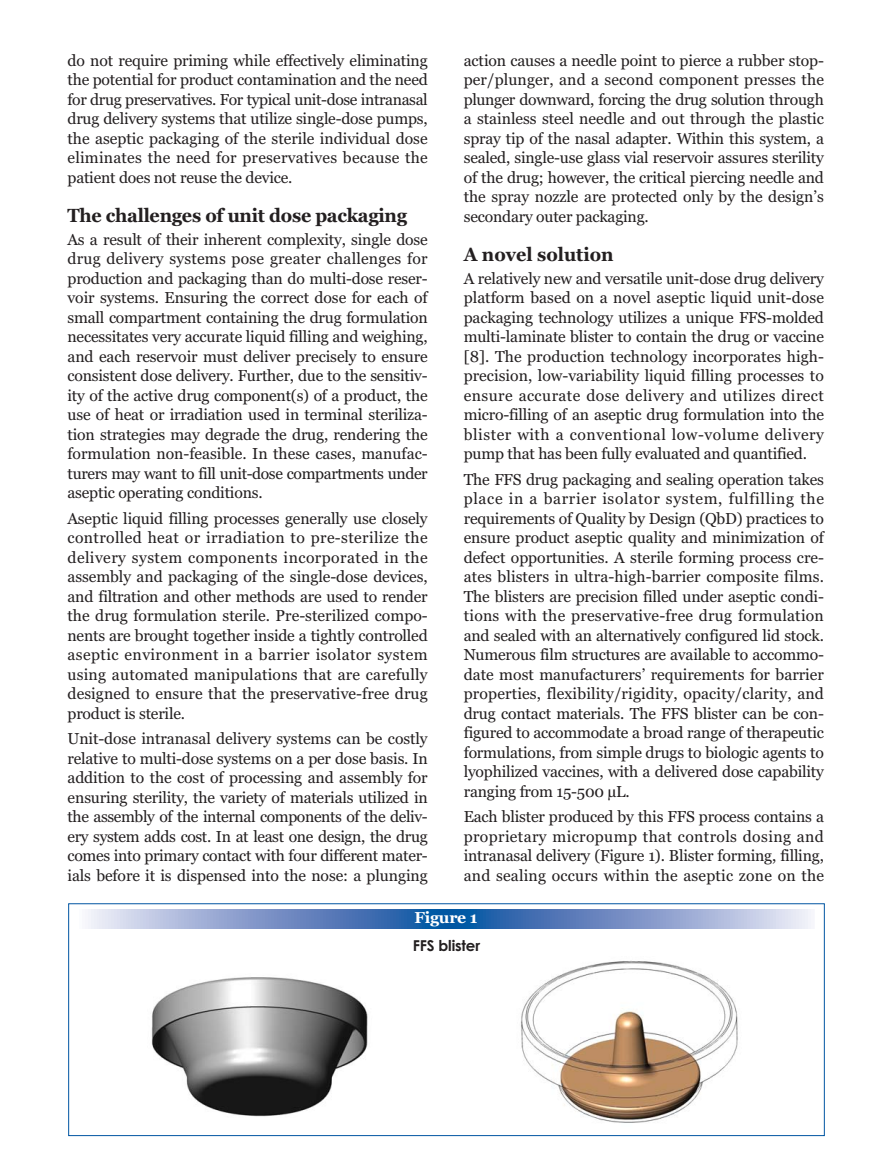
<style>
.page{position:relative;width:878px;height:1175px;background:#fff}
.page>*{position:absolute;margin:0;border:0;box-sizing:border-box;transform-origin:0 0}
.t1{font:700 18.9px "Georgia";letter-spacing:-.015em;color:#231f20;scale:.95 1}
.t2{font:15.75px/19.5px "Georgia";letter-spacing:-.01em;color:#231f20;text-align:justify}
.t3{font:700 15.75px "Georgia";letter-spacing:-.015em;color:#fff}
.t4{font:700 15px "Century Gothic";letter-spacing:-.01em;color:#231f20}
</style>
<div class="page">
<img style="left:88px;top:928px;width:723px;height:195px">
<div style="left:68px;top:903px;width:756px;height:233px;border:1px solid #0055a2"></div>
<svg style="left:88px;top:909px;width:723px;height:19px;background:#7a97c8"></svg>
<p class="t2" style="left:68px;top:52px;width:362px">do not require priming while effectively eliminating the potential for product contamination and the need for drug preservatives. For typical unit-dose intranasal drug delivery systems that utilize single-dose pumps, the aseptic packaging of the sterile individual dose eliminates the need for preservatives because the patient does not reuse the device.</p>
<p class="t1" style="left:68px;top:208px;width:359px">The challenges of unit dose packaging</p>
<p class="t2" style="left:68px;top:230px;width:362px">As a result of their inherent complexity, single dose drug delivery systems pose greater challenges for production and packaging than do multi-dose reser&shy;voir systems. Ensuring the correct dose for each of small compartment containing the drug formulation necessitates very accurate liquid filling and weighing, and each reservoir must deliver precisely to ensure consistent dose delivery. Further, due to the sensitiv&shy;ity of the active drug component(s) of a product, the use of heat or irradiation used in terminal steriliza&shy;tion strategies may degrade the drug, rendering the formulation non-feasible. In these cases, manufac&shy;turers may want to fill unit-dose compartments under aseptic operating conditions.</p>
<p class="t2" style="left:68px;top:509px;width:362px">Aseptic liquid filling processes generally use closely controlled heat or irradiation to pre-sterilize the delivery system components incorporated in the assembly and packaging of the single-dose devices, and filtration and other methods are used to render the drug formulation sterile. Pre-sterilized compo&shy;nents are brought together inside a tightly controlled aseptic environment in a barrier isolator system using automated manipulations that are carefully designed to ensure that the preservative-free drug product is sterile.</p>
<p class="t2" style="left:68px;top:730px;width:362px">Unit-dose intranasal delivery systems can be costly relative to multi-dose systems on a per dose basis. In addition to the cost of processing and assembly for ensuring sterility, the variety of materials utilized in the assembly of the internal components of the deliv&shy;ery system adds cost. In at least one design, the drug comes into primary contact with four different mater - ials before it is dispensed into the nose: a plunging</p>
<p class="t2" style="left:464px;top:52px;width:362px">action causes a needle point to pierce a rubber stop&shy;per/plunger, and a second component presses the plunger downward, forcing the drug solution through a stainless steel needle and out through the plastic spray tip of the nasal adapter. Within this system, a sealed, single-use glass vial reservoir assures sterility of the drug; however, the critical piercing needle and the spray nozzle are protected only by the design’s secondary outer packaging.</p>
<p class="t1" style="left:464px;top:247px;width:159px">A novel solution</p>
<p class="t2" style="left:464px;top:269px;width:362px">A relatively new and versatile unit-dose drug delivery platform based on a novel aseptic liquid unit-dose packaging technology utilizes a unique FFS-molded multi-laminate blister to contain the drug or vaccine [8]. The production technology incorporates high&shy;precision, low-variability liquid filling processes to ensure accurate dose delivery and utilizes direct micro-filling of an aseptic drug formulation into the blister with a conventional low-volume delivery pump that has been fully evaluated and quantified.</p>
<p class="t2" style="left:464px;top:470px;width:362px">The FFS drug packaging and sealing operation takes place in a barrier isolator system, fulfilling the requirements of Quality by Design (QbD) practices to ensure product aseptic quality and minimization of defect opportunities. A sterile forming process cre&shy;ates blisters in ultra-high-barrier composite films.<br>The blisters are precision filled under aseptic condi&shy;tions with the preservative-free drug formulation and sealed with an alternatively configured lid stock.<br>Numerous film structures are available to accommo&shy;date most manufacturers’ requirements for barrier properties, flexibility/rigidity, opacity/clarity, and drug contact materials. The FFS blister can be con&shy;figured to accommodate a broad range of therapeutic formulations, from simple drugs to biologic agents to lyophilized vaccines, with a delivered dose capability ranging from 15-500 µL.</p>
<p class="t2" style="left:464px;top:808px;width:362px">Each blister produced by this FFS process contains a proprietary micropump that controls dosing and intranasal delivery (Figure 1). Blister forming, filling, and sealing occurs within the aseptic zone on the</p>
<p class="t3" style="left:414px;top:911px;width:65px">Figure 1</p>
<p class="t4" style="left:413px;top:940px;width:69px">FFS blister</p>
</div>
